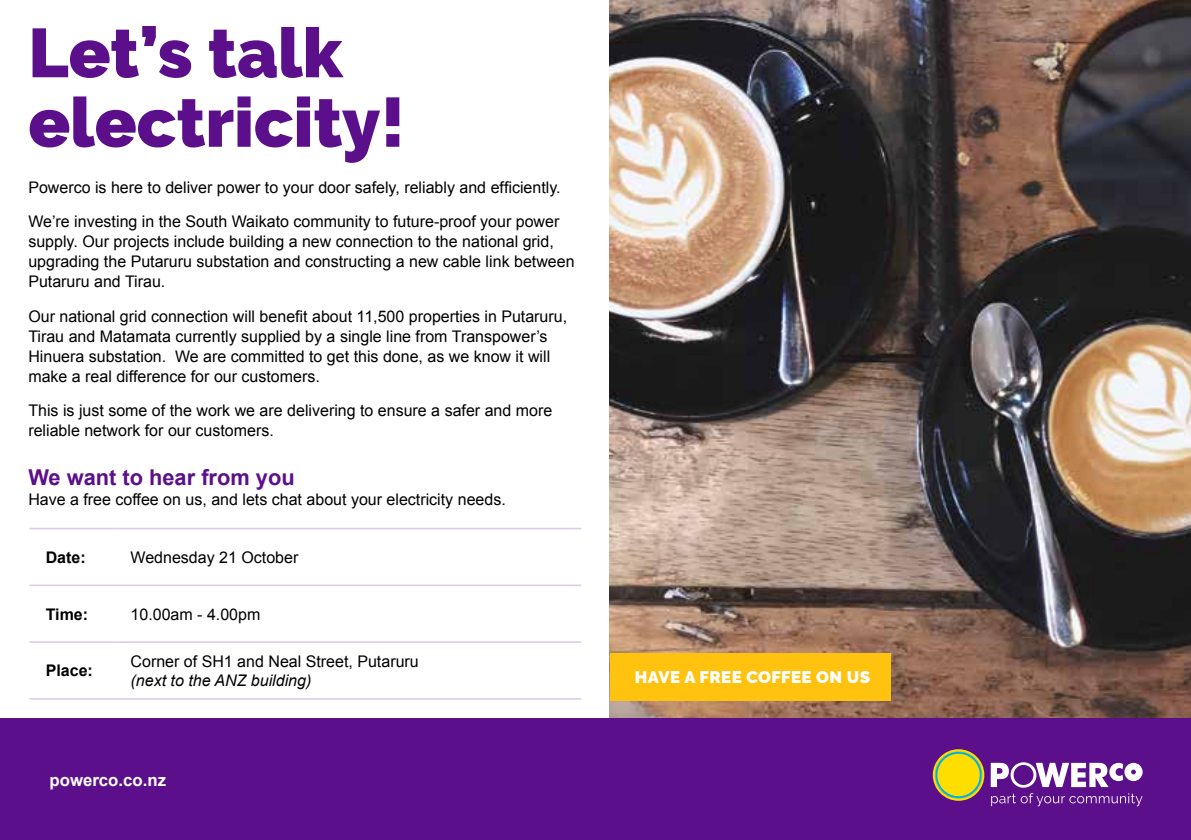
<style>
.page{position:relative;width:1191px;height:840px;background:#fff}
.page>*{position:absolute;margin:0;border:0;box-sizing:border-box;transform-origin:0 0}
.t1{font:900 68.8px/69.4px "Raleway";color:#5c0f8b}
.t2{font:700 21.8px "Arial";color:#5c0f8b}
.t3{font:900 16.8px "Raleway";letter-spacing:.025em;color:#fff}
.t4{font:700 16.8px "Arial";color:#fff}
.t5{font:16px/20px "Arial";color:#000}
.t6{font:italic 16px "Arial";color:#000}
.t7{font:700 16px "Arial";color:#000}
</style>
<div class="page">
<img style="left:609px;top:0;width:582px;height:718px">
<div style="left:0;top:718px;width:1191px;height:121px;background:#5c0f8b"></div>
<svg style="left:932px;top:748px;width:52px;height:52px"></svg>
<svg style="left:935px;top:751px;width:47px;height:47px;background:#c9be2d"></svg>
<svg style="left:990px;top:762px;width:152px;height:43px"></svg>
<hr style="left:30px;top:527px;width:84px;height:2px;background:#decfe8">
<hr style="left:114px;top:527px;width:467px;height:2px;background:#decfe8">
<hr style="left:30px;top:584px;width:84px;height:2px;background:#decfe8">
<hr style="left:114px;top:584px;width:467px;height:2px;background:#decfe8">
<hr style="left:30px;top:641px;width:84px;height:1px;background:#decfe8">
<hr style="left:114px;top:641px;width:467px;height:1px;background:#decfe8">
<hr style="left:30px;top:697px;width:84px;height:2px;background:#decfe8">
<hr style="left:114px;top:697px;width:467px;height:2px;background:#decfe8">
<div style="left:609px;top:652px;width:281px;height:48px;background:#ffc20e"></div>
<h1 class="t1" style="left:28px;top:18px;width:378px">Let’s talk electricity!</h1>
<p class="t5" style="left:28px;top:170px;width:534px;line-height:34.2px">Powerco is here to deliver power to your door safely, reliably and efficiently.<br>We’re investing in the South Waikato community to future-proof your power</p>
<p class="t5" style="left:28px;top:232px;width:548px">supply. Our projects include building a new connection to the national grid, upgrading the Putaruru substation and constructing a new cable link between<br>Putaruru and Tirau.</p>
<p class="t5" style="left:28px;top:306px;width:540px">Our national grid connection will benefit about 11,500 properties in Putaruru, Tirau and Matamata currently supplied by a single line from Transpower’s Hinuera substation. We are committed to get this done, as we know it will make a real difference for our customers.</p>
<p class="t5" style="left:28px;top:400px;width:525px">This is just some of the work we are delivering to ensure a safer and more reliable network for our customers.</p>
<h2 class="t2" style="left:28px;top:462px;width:268px">We want to hear from you</h2>
<p class="t5" style="left:28px;top:489px;width:479px">Have a free coffee on us, and lets chat about your electricity needs.</p>
<p class="t7" style="left:46px;top:546px;width:42px">Date:</p>
<p class="t5" style="left:131px;top:547px;width:169px">Wednesday 21 October</p>
<p class="t7" style="left:46px;top:603px;width:44px">Time:</p>
<p class="t5" style="left:131px;top:603px;width:131px">10.00am - 4.00pm</p>
<p class="t7" style="left:46px;top:659px;width:49px">Place:</p>
<p class="t5" style="left:131px;top:651px;width:290px">Corner of SH1 and Neal Street, Putaruru</p>
<p class="t6" style="left:131px;top:669px;width:182px">(next to the ANZ building)</p>
<p class="t4" style="left:50px;top:768px;width:118px">powerco.co.nz</p>
<p class="t3" style="left:635px;top:667px;width:237px">HAVE A FREE COFFEE ON US</p>
</div>
